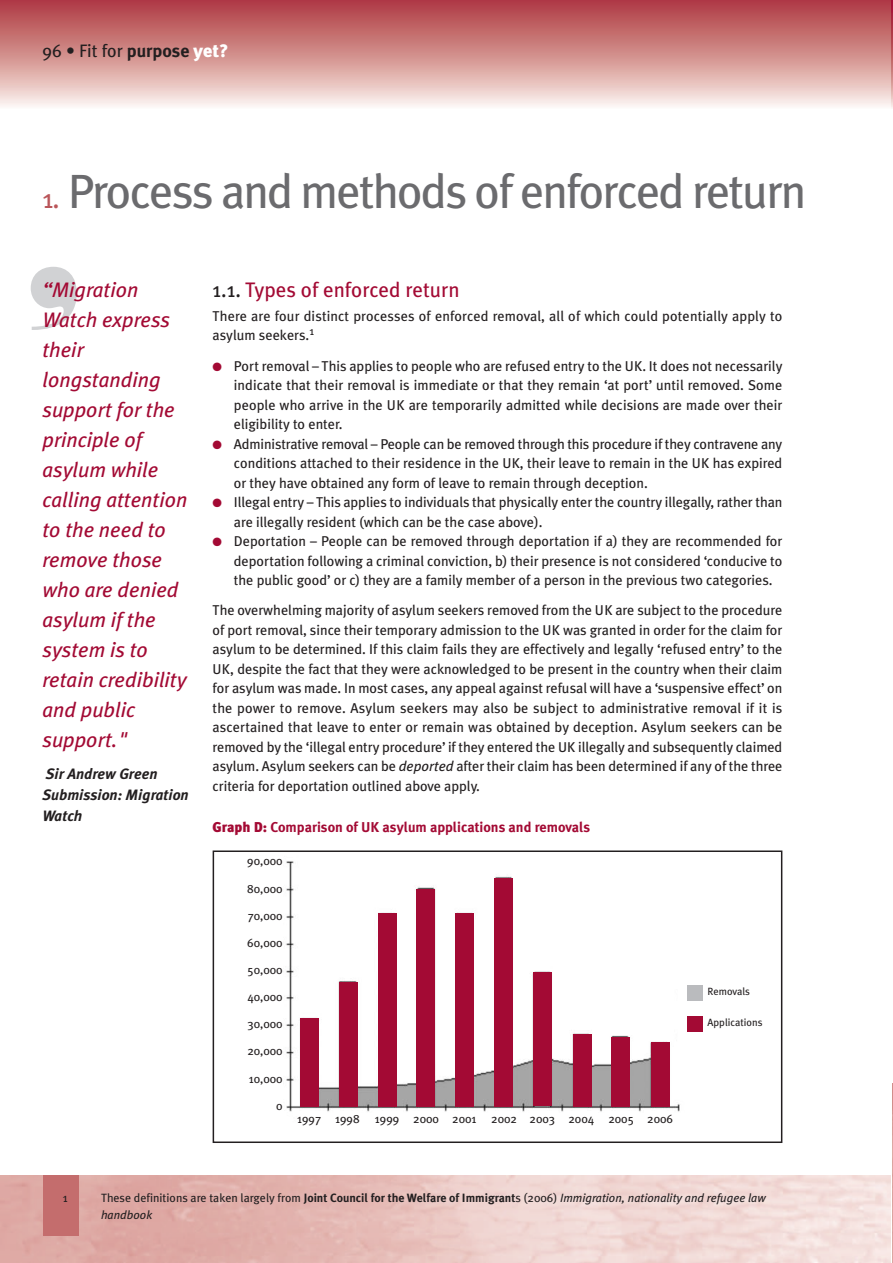
<style>
.page{position:relative;width:893px;height:1263px;background:#fff}
.page>*{position:absolute;margin:0;border:0;box-sizing:border-box;transform-origin:0 0}
.t1{font:48px "Meta Plus";letter-spacing:-.04em;color:#6b6b6e}
.t2{font:italic 21px/30px "Meta Plus";color:#a30a34}
.t3{font:21px "Meta Plus";color:#a30a34}
.t4{font:18px "Meta Plus";color:#231f20}
.t5{font:italic 700 15px/21px "Meta Plus";color:#231f20}
.t6{font:14.25px/19.5px "Meta Plus";color:#231f20;text-align:justify}
.t7{font:700 14.25px "Meta Plus";color:#a30a34}
.t8{font:italic 12px/16.5px "Meta Plus";color:#231f20}
.t9{font:12px "Meta Plus";color:#231f20}
.t10{font:10.5px "Meta Plus";color:#231f20}
.s1{font-weight:700}
.s2{font-weight:900;color:#fff}
.s3{font-size:27px;color:#ba565a}
.s4{color:#231f20}
.s5{color:#a30a34}
.s6{font-style:italic}
.s7{font-weight:900}
.s8{font-style:normal}
.s9{font-weight:700;font-style:normal}
</style>
<div class="page">
<img style="left:0;top:0;width:893px;height:108px">
<img style="left:892px;top:1083px;width:1px;height:180px">
<div style="left:43px;top:1176px;width:36px;height:60px;background:#c46d6d"></div>
<img style="left:286px;top:861px;width:394px;height:251px">
<div style="left:213px;top:850px;width:569px;height:293px;border:2px solid #231f20"></div>
<div style="left:678px;top:971px;width:84px;height:109px;background:#fff"></div>
<div style="left:301px;top:1018px;width:18px;height:88px;background:#a30a34"></div>
<div style="left:339px;top:982px;width:18px;height:124px;background:#a30a34"></div>
<div style="left:378px;top:913px;width:19px;height:193px;background:#a30a34"></div>
<div style="left:417px;top:889px;width:18px;height:217px;background:#a30a34"></div>
<div style="left:456px;top:913px;width:18px;height:193px;background:#a30a34"></div>
<div style="left:495px;top:878px;width:18px;height:228px;background:#a30a34"></div>
<div style="left:533px;top:972px;width:18px;height:134px;background:#a30a34"></div>
<div style="left:573px;top:1034px;width:18px;height:72px;background:#a30a34"></div>
<div style="left:611px;top:1037px;width:18px;height:69px;background:#a30a34"></div>
<div style="left:651px;top:1042px;width:18px;height:64px;background:#a30a34"></div>
<div style="left:687px;top:986px;width:16px;height:15px;background:#babbbe"></div>
<div style="left:687px;top:1016px;width:16px;height:15px;background:#a30a34"></div>
<p class="t4" style="left:43px;top:40px;width:187px">96 • Fit for <span class="s1">purpose</span> <span class="s2">yet?</span></p>
<h1 class="t1" style="left:43px;top:163px;width:765px"><span class="s3">1.</span> Process and methods of enforced return</h1>
<h2 class="t2" style="left:43px;top:275px;width:146px">“Migration<br>Watch express their longstanding support for the principle of asylum while calling attention to the need to remove those who are denied asylum if the system is to retain credibility and public support."</h2>
<p class="t5" style="left:43px;top:763px;width:148px">Sir Andrew Green<br>Submission: Migration<br>Watch</p>
<h2 class="t3" style="left:213px;top:278px;width:248px"><span class="s4">1.1.</span> Types of enforced return</h2>
<p class="t6" style="left:213px;top:306px;width:571px">There are four distinct processes of enforced removal, all of which could potentially apply to asylum seekers.<sup>1</sup></p>
<p class="t6" style="left:234px;top:356px;width:550px;text-indent:-21px"><span class="s5">●</span> Port removal – This applies to people who are refused entry to the UK. It does not necessarily indicate that their removal is immediate or that they remain ‘at port’ until removed. Some people who arrive in the UK are temporarily admitted while decisions are made over their eligibility to enter.</p>
<p class="t6" style="left:234px;top:434px;width:550px;text-indent:-21px"><span class="s5">●</span> Administrative removal – People can be removed through this procedure if they contravene any conditions attached to their residence in the UK, their leave to remain in the UK has expired or they have obtained any form of leave to remain through deception.</p>
<p class="t6" style="left:234px;top:492px;width:550px;text-indent:-21px"><span class="s5">●</span> Illegal entry – This applies to individuals that physically enter the country illegally, rather than are illegally resident (which can be the case above).</p>
<p class="t6" style="left:234px;top:531px;width:550px;text-indent:-21px"><span class="s5">●</span> Deportation – People can be removed through deportation if a) they are recommended for deportation following a criminal conviction, b) their presence is not considered ‘conducive to the public good’ or c) they are a family member of a person in the previous two categories.</p>
<p class="t6" style="left:213px;top:600px;width:571px">The overwhelming majority of asylum seekers removed from the UK are subject to the procedure of port removal, since their temporary admission to the UK was granted in order for the claim for asylum to be determined. If this claim fails they are effectively and legally ‘refused entry’ to the UK, despite the fact that they were acknowledged to be present in the country when their claim for asylum was made. In most cases, any appeal against refusal will have a ‘suspensive effect’ on the power to remove. Asylum seekers may also be subject to administrative removal if it is ascertained that leave to enter or remain was obtained by deception. Asylum seekers can be removed by the ‘illegal entry procedure’ if they entered the UK illegally and subsequently claimed asylum. Asylum seekers can be <span class="s6">deported</span> after their claim has been determined if any of the three criteria for deportation outlined above apply.</p>
<p class="t7" style="left:213px;top:819px;width:379px"><span class="s7">Graph D:</span> Comparison of UK asylum applications and removals</p>
<p class="t9" style="left:247px;top:854px;width:37px">90,000</p>
<p class="t9" style="left:247px;top:881px;width:37px">80,000</p>
<p class="t9" style="left:248px;top:908px;width:37px">70,000</p>
<p class="t9" style="left:247px;top:936px;width:37px">60,000</p>
<p class="t9" style="left:247px;top:963px;width:37px">50,000</p>
<p class="t9" style="left:247px;top:990px;width:37px">40,000</p>
<p class="t9" style="left:247px;top:1017px;width:37px">30,000</p>
<p class="t9" style="left:247px;top:1044px;width:37px">20,000</p>
<p class="t9" style="left:249px;top:1071px;width:35px">10,000</p>
<p class="t9" style="left:276px;top:1098px;width:8px">0</p>
<p class="t9" style="left:297px;top:1111px;width:64px">1997 1998</p>
<p class="t9" style="left:375px;top:1111px;width:300px">1999 2000 2001 2002 2003 2004 2005 2006</p>
<p class="t10" style="left:708px;top:985px;width:44px">Removals</p>
<p class="t10" style="left:708px;top:1016px;width:56px">Applications</p>
<p class="t9" style="left:63px;top:1191px;width:6px">1</p>
<p class="t8" style="left:101px;top:1190px;width:666px"><span class="s8">These definitions are taken largely from</span> <span class="s9">Joint Council for the Welfare of Immigrant</span><span class="s8">s (2006)</span> Immigration, nationality and refugee law handbook</p>
</div>
